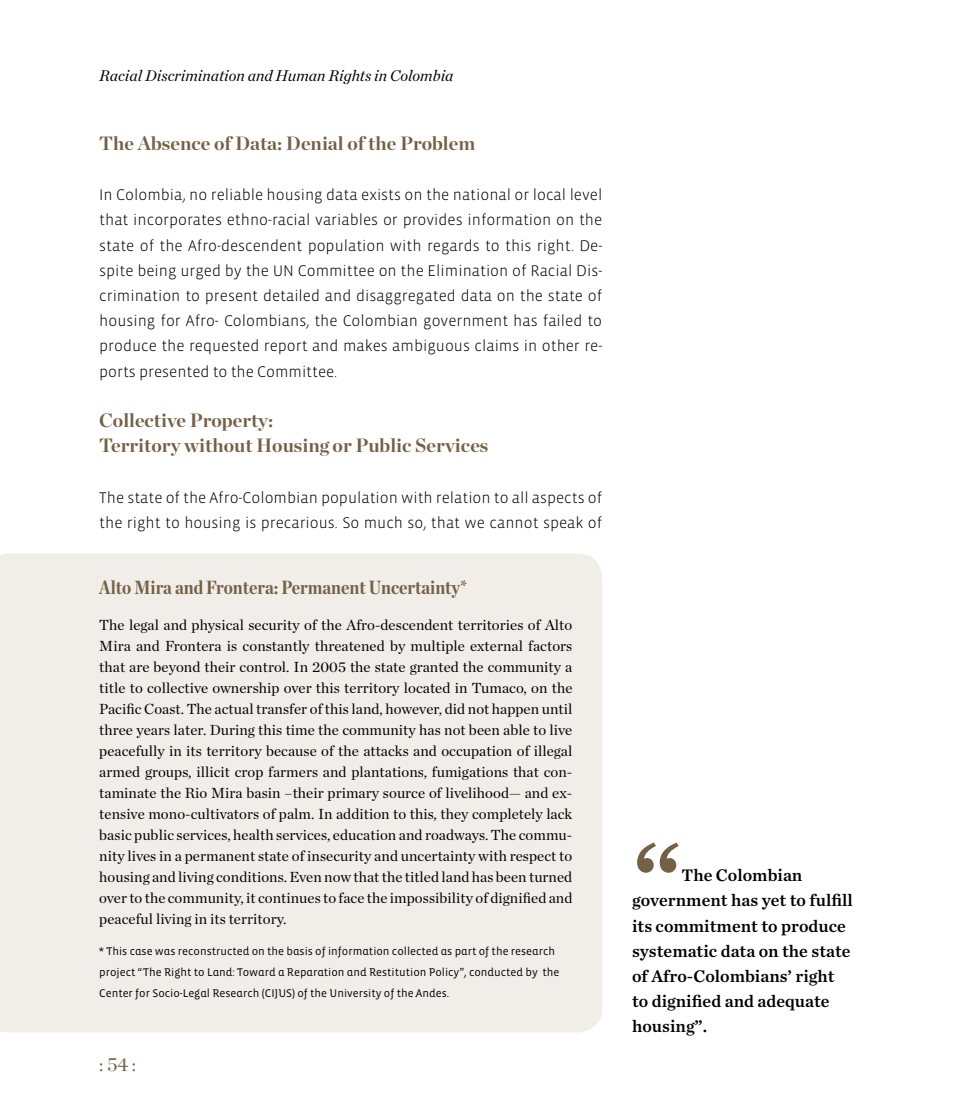
<style>
.page{position:relative;width:968px;height:1117px;background:#fff}
.page>*{position:absolute;margin:0;border:0;box-sizing:border-box;transform-origin:0 0}
.t1{font:105px "Chronicle Text G1 Semi";color:#746044}
.t2{font:700 19.25px/25.2px "Chronicle Display";color:#746044}
.t3{font:700 19.25px "Chronicle Deck Cond";color:#746044}
.t4{font:19.25px "Chronicle Display";color:#746044}
.t5{font:17.5px/25.2px "Chronicle Text G1 Semi";color:#000}
.t6{font:300 15.75px/25.2px "Vista Sans";color:#000;text-align:justify}
.t7{font:italic 15.75px "Chronicle Deck";color:#000}
.t8{font:14.88px/21px "Chronicle Deck";letter-spacing:.005em;color:#000;text-align:justify}
.t9{font:11.38px/21px "Vista Sans Alt";color:#000}
</style>
<div class="page">
<div style="left:0;top:553px;width:602px;height:479px;background:#f1ede9"></div>
<p class="t7" style="left:99px;top:64px;width:356px">Racial Discrimination and Human Rights in Colombia</p>
<p class="t2" style="left:99px;top:129px;width:377px">The Absence of Data: Denial of the Problem</p>
<p class="t6" style="left:99px;top:182px;width:504px">In Colombia, no reliable housing data exists on the national or local level that incorporates ethno-racial variables or provides information on the state of the Afro-descendent population with regards to this right. De&shy;spite being urged by the UN Committee on the Elimination of Racial Dis&shy;crimination to present detailed and disaggregated data on the state of housing for Afro- Colombians, the Colombian government has failed to produce the requested report and makes ambiguous claims in other re&shy;ports presented to the Committee.</p>
<p class="t2" style="left:99px;top:406px;width:390px">Collective Property:<br>Territory without Housing or Public Services</p>
<p class="t6" style="left:99px;top:485px;width:504px">The state of the Afro-Colombian population with relation to all aspects of the right to housing is precarious. So much so, that we cannot speak of</p>
<p class="t3" style="left:99px;top:572px;width:369px">Alto Mira and Frontera: Permanent Uncertainty*</p>
<p class="t8" style="left:99px;top:613px;width:474px">The legal and physical security of the Afro-descendent territories of Alto Mira and Frontera is constantly threatened by multiple external factors that are beyond their control. In 2005 the state granted the community a title to collective ownership over this territory located in Tumaco, on the Pacific Coast. The actual transfer of this land, however, did not happen until three years later. During this time the community has not been able to live peacefully in its territory because of the attacks and occupation of illegal armed groups, illicit crop farmers and plantations, fumigations that con&shy;taminate the Rio Mira basin –their primary source of livelihood— and ex&shy;tensive mono-cultivators of palm. In addition to this, they completely lack basic public services, health services, education and roadways. The commu&shy;nity lives in a permanent state of insecurity and uncertainty with respect to housing and living conditions. Even now that the titled land has been turned over to the community, it continues to face the impossibility of dignified and peaceful living in its territory.</p>
<p class="t9" style="left:99px;top:941px;width:461px">* This case was reconstructed on the basis of information collected as part of the research project “The Right to Land: Toward a Reparation and Restitution Policy”, conducted by the<br>Center for Socio-Legal Research (CIJUS) of the University of the Andes.</p>
<p class="t4" style="left:99px;top:1048px;width:38px">: 54 :</p>
<h1 class="t1" style="left:632px;top:796px;width:51px">“</h1>
<p class="t5" style="left:632px;top:861px;width:222px;text-indent:49px">The Colombian government has yet to fulfill its commitment to produce systematic data on the state of Afro-Colombians’ right to dignified and adequate housing”.</p>
</div>
